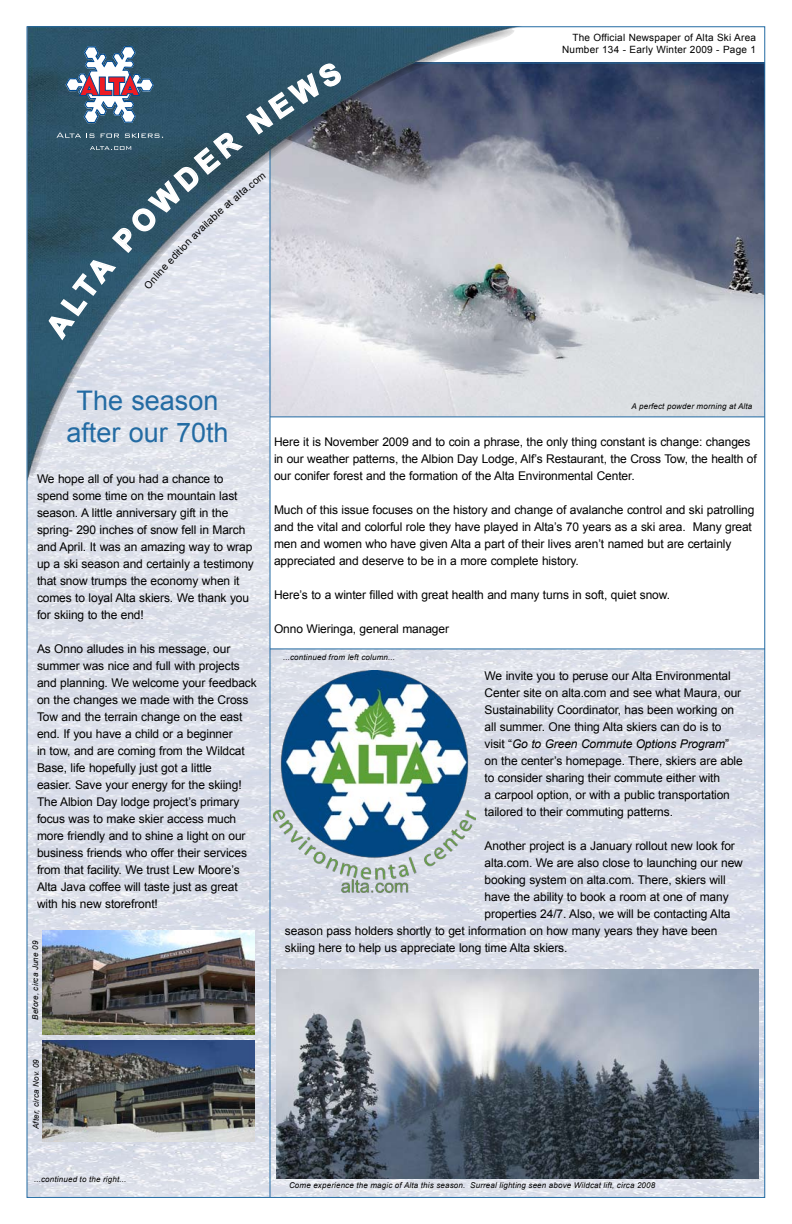
<style>
.page{position:relative;width:792px;height:1224px;background:#fff}
.page>*{position:absolute;margin:0;border:0;box-sizing:border-box;transform-origin:0 0}
.t1{font:27px/32.4px "Arial";color:#236ba3;text-align:center}
.t2{font:12px/17px "Arial";letter-spacing:-.01em;color:#000}
.t3{font:10px/12px "Arial";letter-spacing:.02em;color:#000;text-align:right}
.t4{font:italic 8px "Arial";letter-spacing:.02em;color:#000}
.s1{font-style:italic}
</style>
<div class="page">
<img style="left:29px;top:62px;width:734px;height:1134px">
<hr style="left:270px;top:27px;width:1px;height:1170px;background:#236ba3">
<hr style="left:401px;top:63px;width:364px;height:1px;background:#236ba3">
<img style="left:29px;top:28px;width:494px;height:453px">
<hr style="left:270px;top:649px;width:495px;height:1px;background:#236ba3">
<hr style="left:270px;top:417px;width:495px;height:1px;background:#236ba3">
<img style="left:273px;top:670px;width:203px;height:227px">
<img style="left:42px;top:930px;width:212px;height:105px">
<img style="left:42px;top:1040px;width:212px;height:102px">
<img style="left:276px;top:969px;width:483px;height:210px">
<svg style="left:45px;top:46px;width:298px;height:296px;background:#7a8e9d"></svg>
<p class="t3" style="left:562px;top:32px;width:195px">The Official Newspaper of Alta Ski Area<br>Number 134 - Early Winter 2009 - Page 1</p>
<p class="t3" style="left:172px;top:250px;width:15px;rotate:-46deg">itio</p>
<p class="t3" style="left:151px;top:273px;width:18px;rotate:-48deg">line</p>
<h1 class="t1" style="left:66px;top:384px;width:164px">The season after our 70th</h1>
<p class="t2" style="left:37px;top:470px;width:218px">We hope all of you had a chance to spend some time on the mountain last season. A little anniversary gift in the spring- 290 inches of snow fell in March and April. It was an amazing way to wrap up a ski season and certainly a testimony that snow trumps the economy when it comes to loyal Alta skiers. We thank you for skiing to the end!</p>
<p class="t2" style="left:37px;top:640px;width:221px">As Onno alludes in his message, our summer was nice and full with projects and planning. We welcome your feedback on the changes we made with the Cross Tow and the terrain change on the east end. If you have a child or a beginner<br>in tow, and are coming from the Wildcat Base, life hopefully just got a little<br>easier. Save your energy for the skiing!<br>The Albion Day lodge project’s primary focus was to make skier access much more friendly and to shine a light on our business friends who offer their services from that facility. We trust Lew Moore’s Alta Java coffee will taste just as great with his new storefront!</p>
<p class="t4" style="left:30px;top:1020px;width:80px;rotate:-90deg">Before, circa June 09</p>
<p class="t4" style="left:31px;top:1129px;width:72px;rotate:-90deg">After, circa Nov. 09</p>
<p class="t4" style="left:632px;top:401px;width:122px">A perfect powder morning at Alta</p>
<p class="t2" style="left:274px;top:434px;width:484px">Here it is November 2009 and to coin a phrase, the only thing constant is change: changes in our weather patterns, the Albion Day Lodge, Alf’s Restaurant, the Cross Tow, the health of our conifer forest and the formation of the Alta Environmental Center.</p>
<p class="t2" style="left:274px;top:502px;width:482px">Much of this issue focuses on the history and change of avalanche control and ski patrolling and the vital and colorful role they have played in Alta’s 70 years as a ski area. Many great men and women who have given Alta a part of their lives aren’t named but are certainly appreciated and deserve to be in a more complete history.</p>
<p class="t2" style="left:274px;top:587px;width:397px">Here’s to a winter filled with great health and many turns in soft, quiet snow.</p>
<p class="t2" style="left:274px;top:621px;width:176px">Onno Wieringa, general manager</p>
<p class="t2" style="left:485px;top:667px;width:260px">We invite you to peruse our Alta Environmental Center site on alta.com and see what Maura, our Sustainability Coordinator, has been working on all summer. One thing Alta skiers can do is to visit “<span class="s1">Go to Green Commute Options Program</span>” on the center’s homepage. There, skiers are able to consider sharing their commute either with<br>a carpool option, or with a public transportation tailored to their commuting patterns.</p>
<p class="t2" style="left:485px;top:837px;width:252px">Another project is a January rollout new look for</p>
<p class="t2" style="left:485px;top:854px;width:260px">alta.com. We are also close to launching our new</p>
<p class="t2" style="left:485px;top:871px;width:243px">booking system on alta.com. There, skiers will</p>
<p class="t2" style="left:485px;top:888px;width:246px">have the ability to book a room at one of many</p>
<p class="t2" style="left:485px;top:905px;width:248px">properties 24/7. Also, we will be contacting Alta</p>
<p class="t2" style="left:285px;top:922px;width:434px">season pass holders shortly to get information on how many years they have been</p>
<p class="t2" style="left:285px;top:939px;width:284px">skiing here to help us appreciate long time Alta skiers.</p>
<p class="t4" style="left:283px;top:652px;width:114px">...continued from left column...</p>
<p class="t4" style="left:34px;top:1174px;width:94px">...continued to the right...</p>
<p class="t4" style="left:289px;top:1180px;width:368px">Come experience the magic of Alta this season. Surreal lighting seen above Wildcat lift, circa 2008</p>
</div>
